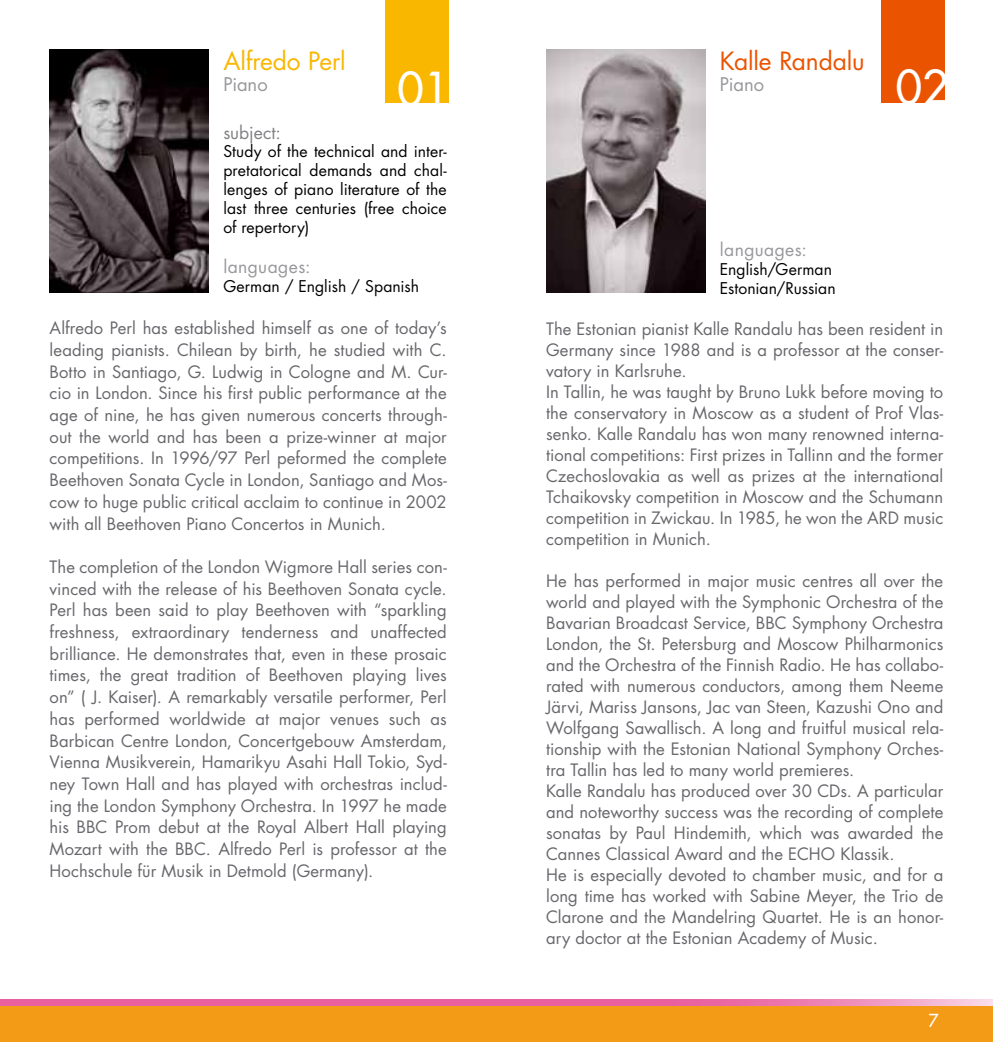
<style>
.page{position:relative;width:993px;height:1042px;background:#fff}
.page>*{position:absolute;margin:0;border:0;box-sizing:border-box;transform-origin:0 0}
.t1{font:500 45.5px "Futura Std";color:#fff}
.t2{font:45.5px "Futura Std";color:#fff}
.t3{font:24.5px "Futura Std";letter-spacing:-.01em;color:#ea5400}
.t4{font:24.5px "Futura Std";letter-spacing:-.005em;color:#f9b700}
.t5{font:18.38px "Futura Std";letter-spacing:-.005em;color:#98989c}
.t6{font:17.5px "Futura Std";letter-spacing:.025em;color:#98989c}
.t7{font:17.5px "Futura Std";letter-spacing:-.005em;color:#818084}
.t8{font:500 17.5px "Futura Std";color:#fff}
.t9{font:16.62px/21px "Futura Std";letter-spacing:.005em;color:#68676c;text-align:justify}
.t10{font:15.75px/18.9px "Futura Std";letter-spacing:.005em;color:#000;text-align:justify}
</style>
<div class="page">
<svg style="left:0;top:999px;width:992px;height:7px;background:#ea6ea8"></svg>
<div style="left:0;top:1006px;width:992px;height:36px;background:#f39a17"></div>
<div style="left:385px;top:0;width:63px;height:103px;background:#f9b700"></div>
<img style="left:546px;top:50px;width:158px;height:243px">
<div style="left:881px;top:0;width:63px;height:103px;background:#ea5400"></div>
<img style="left:50px;top:50px;width:158px;height:243px">
<h1 class="t2" style="left:893px;top:25px;width:58px">03</h1>
<h2 class="t4" style="left:223px;top:45px;width:124px">Alfredo Perl</h2>
<p class="t5" style="left:223px;top:73px;width:46px">Piano</p>
<p class="t7" style="left:223px;top:121px;width:59px">subject:</p>
<p class="t10" style="left:223px;top:142px;width:225px">Study of the technical and inter&shy;pretatorical demands and chal&shy;lenges of piano literature of the last three centuries (free choice of repertory)</p>
<p class="t6" style="left:223px;top:256px;width:89px">languages:</p>
<p class="t10" style="left:223px;top:277px;width:197px">German / English / Spanish</p>
<p class="t9" style="left:50px;top:317px;width:398px;line-height:21.7px">Alfredo Perl has established himself as one of today’s leading pianists. Chilean by birth, he studied with C.<br>Botto in Santiago, G. Ludwig in Cologne and M. Cur&shy;cio in London. Since his first public performance at the age of nine, he has given numerous concerts through&shy;out the world and has been a prize-winner at major competitions. In 1996/97 Perl peformed the complete Beethoven Sonata Cycle in London, Santiago and Mos&shy;cow to huge public critical acclaim to continue in 2002 with all Beethoven Piano Concertos in Munich.</p>
<p class="t9" style="left:50px;top:556px;width:398px;line-height:21.7px">The completion of the London Wigmore Hall series con&shy;vinced with the release of his Beethoven Sonata cycle.<br>Perl has been said to play Beethoven with “sparkling freshness, extraordinary tenderness and unaffected brilliance. He demonstrates that, even in these prosaic times, the great tradition of Beethoven playing lives on” ( J. Kaiser). A remarkably versatile performer, Perl has performed worldwide at major venues such as Barbican Centre London, Concertgebouw Amsterdam, Vienna Musikverein, Hamarikyu Asahi Hall Tokio, Syd&shy;ney Town Hall and has played with orchestras includ&shy;ing the London Symphony Orchestra. In 1997 he made his BBC Prom debut at the Royal Albert Hall playing Mozart with the BBC. Alfredo Perl is professor at the Hochschule für Musik in Detmold (Germany).</p>
<h2 class="t3" style="left:719px;top:45px;width:146px">Kalle Randalu</h2>
<p class="t5" style="left:719px;top:73px;width:46px">Piano</p>
<h1 class="t1" style="left:895px;top:59px;width:54px">02</h1>
<h1 class="t1" style="left:397px;top:61px;width:54px">01</h1>
<h1 class="t2" style="left:923px;top:62px;width:30px">4</h1>
<p class="t6" style="left:719px;top:238px;width:89px">languages:</p>
<p class="t10" style="left:719px;top:260px;width:117px">English/German<br>Estonian/Russian</p>
<p class="t9" style="left:546px;top:318px;width:398px;text-align:left">The Estonian pianist Kalle Randalu has been resident in Germany since 1988 and is a professor at the conser&shy;vatory in Karlsruhe.<br>In Tallin, he was taught by Bruno Lukk before moving to the conservatory in Moscow as a student of Prof Vlas&shy;senko. Kalle Randalu has won many renowned interna&shy;tional competitions: First prizes in Tallinn and the former Czechoslovakia as well as prizes at the international Tchaikovsky competition in Moscow and the Schumann competition in Zwickau. In 1985, he won the ARD music competition in Munich.</p>
<p class="t9" style="left:546px;top:570px;width:398px;text-align:left">He has performed in major music centres all over the world and played with the Symphonic Orchestra of the Bavarian Broadcast Service, BBC Symphony Orchestra London, the St. Petersburg and Moscow Philharmonics and the Orchestra of the Finnish Radio. He has collabo&shy;rated with numerous conductors, among them Neeme Järvi, Mariss Jansons, Jac van Steen, Kazushi Ono and Wolfgang Sawallisch. A long and fruitful musical rela&shy;tionship with the Estonian National Symphony Orches&shy;tra Tallin has led to many world premieres.<br>Kalle Randalu has produced over 30 CDs. A particular and noteworthy success was the recording of complete sonatas by Paul Hindemith, which was awarded the Cannes Classical Award and the ECHO Klassik.<br>He is especially devoted to chamber music, and for a long time has worked with Sabine Meyer, the Trio de Clarone and the Mandelring Quartet. He is an honor&shy;ary doctor at the Estonian Academy of Music.</p>
<p class="t8" style="left:928px;top:1009px;width:12px">7</p>
</div>
